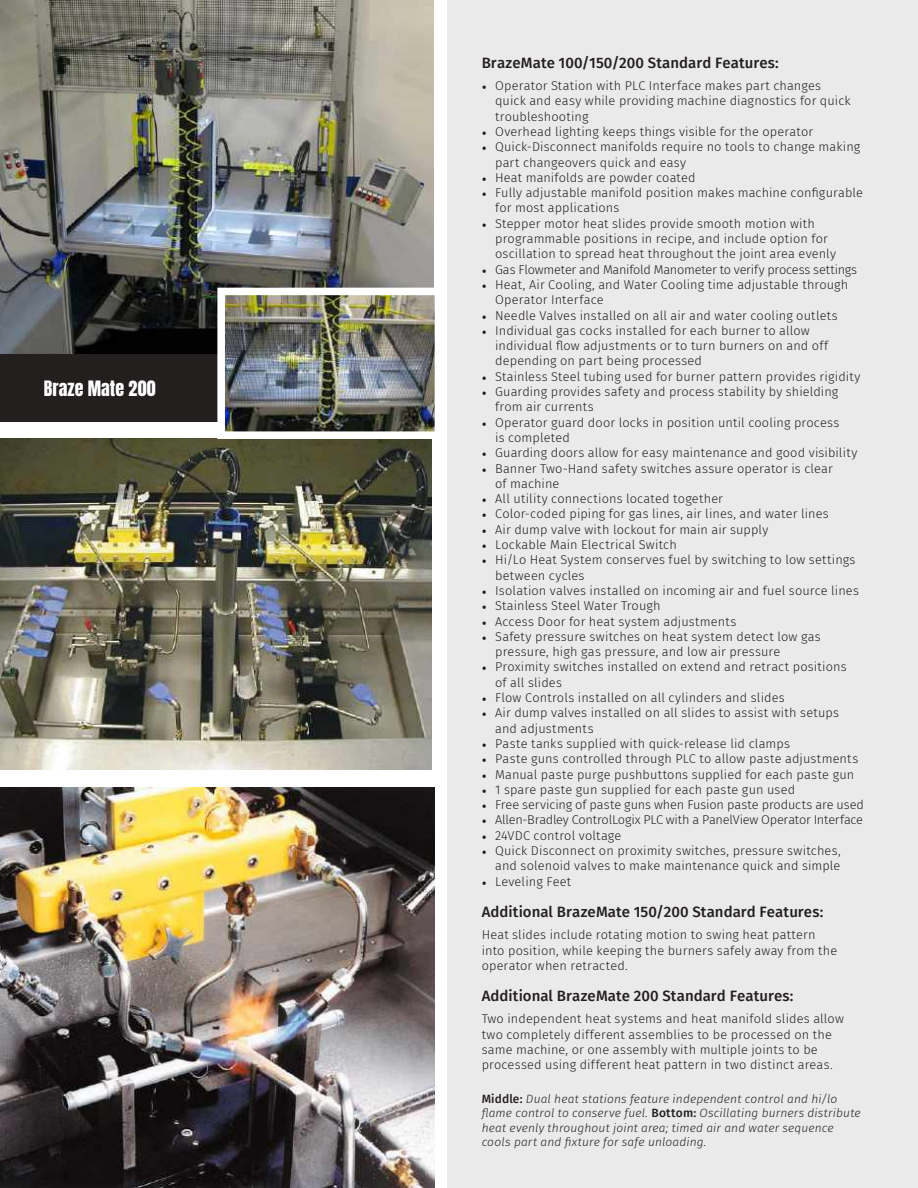
<style>
.page{position:relative;width:918px;height:1188px;background:#fff}
.page>*{position:absolute;margin:0;border:0;box-sizing:border-box;transform-origin:0 0}
.t1{font:18px "Anton";letter-spacing:.005em;color:#fff}
.t2{font:500 15px "Fira Sans";letter-spacing:.005em;color:#241f1f}
.t3{font:300 12.75px/15.3px "Fira Sans";letter-spacing:.01em;color:#241f1f}
.t4{font:300 12.75px "Fira Sans";letter-spacing:-.015em;color:#241f1f}
.t5{font:300 12.75px "Fira Sans";letter-spacing:-.01em;color:#241f1f}
.t6{font:italic 300 12px/14.4px "Fira Sans";letter-spacing:.01em;color:#241f1f}
.t7{font:12px "Fira Sans";letter-spacing:.015em;color:#241f1f}
.s1{font-family:"Minion Pro";font-weight:400}
.s2{font-weight:500;font-style:normal}
</style>
<div class="page">
<div style="left:448px;top:0;width:470px;height:1188px;background:#ebeaea"></div>
<img style="left:0;top:439px;width:432px;height:331px">
<img style="left:0;top:0;width:433px;height:354px">
<img style="left:0;top:787px;width:434px;height:401px">
<div style="left:0;top:354px;width:217px;height:67px;background:#241f1f"></div>
<img style="left:214px;top:284px;width:221px;height:159px">
<h1 class="t1" style="left:44px;top:379px;width:113px">Braze Mate 200</h1>
<p class="t2" style="left:482px;top:51px;width:299px">BrazeMate 100/150/200 Standard Features:</p>
<p class="t3" style="left:495px;top:78px;width:357px;text-indent:-14px"><span class="s1">•</span> Operator Station with PLC Interface makes part changes quick and easy while providing machine diagnostics for quick troubleshooting</p>
<p class="t3" style="left:482px;top:124px;width:333px"><span class="s1">•</span> Overhead lighting keeps things visible for the operator</p>
<p class="t3" style="left:495px;top:139px;width:367px;text-indent:-14px"><span class="s1">•</span> Quick-Disconnect manifolds require no tools to change making part changeovers quick and easy</p>
<p class="t3" style="left:482px;top:170px;width:216px"><span class="s1">•</span> Heat manifolds are powder coated</p>
<p class="t3" style="left:495px;top:185px;width:369px;text-indent:-14px"><span class="s1">•</span> Fully adjustable manifold position makes machine configurable for most applications</p>
<p class="t3" style="left:495px;top:216px;width:342px;text-indent:-14px"><span class="s1">•</span> Stepper motor heat slides provide smooth motion with programmable positions in recipe, and include option for oscillation to spread heat throughout the joint area evenly</p>
<p class="t4" style="left:482px;top:260px;width:377px"><span class="s1">•</span> Gas Flowmeter and Manifold Manometer to verify process settings</p>
<p class="t3" style="left:495px;top:277px;width:355px;text-indent:-14px"><span class="s1">•</span> Heat, Air Cooling, and Water Cooling time adjustable through<br>Operator Interface</p>
<p class="t3" style="left:482px;top:307px;width:358px"><span class="s1">•</span> Needle Valves installed on all air and water cooling outlets</p>
<p class="t3" style="left:495px;top:323px;width:335px;text-indent:-14px"><span class="s1">•</span> Individual gas cocks installed for each burner to allow individual flow adjustments or to turn burners on and off depending on part being processed</p>
<p class="t3" style="left:482px;top:369px;width:380px"><span class="s1">•</span> Stainless Steel tubing used for burner pattern provides rigidity</p>
<p class="t3" style="left:495px;top:384px;width:345px;text-indent:-14px"><span class="s1">•</span> Guarding provides safety and process stability by shielding from air currents</p>
<p class="t3" style="left:495px;top:415px;width:346px;text-indent:-14px"><span class="s1">•</span> Operator guard door locks in position until cooling process is completed</p>
<p class="t3" style="left:482px;top:445px;width:377px"><span class="s1">•</span> Guarding doors allow for easy maintenance and good visibility</p>
<p class="t3" style="left:495px;top:460px;width:339px;text-indent:-14px"><span class="s1">•</span> Banner Two-Hand safety switches assure operator is clear of machine</p>
<p class="t3" style="left:482px;top:491px;width:243px"><span class="s1">•</span> All utility connections located together</p>
<p class="t3" style="left:482px;top:506px;width:349px"><span class="s1">•</span> Color-coded piping for gas lines, air lines, and water lines</p>
<p class="t3" style="left:482px;top:522px;width:288px"><span class="s1">•</span> Air dump valve with lockout for main air supply</p>
<p class="t3" style="left:482px;top:537px;width:197px"><span class="s1">•</span> Lockable Main Electrical Switch</p>
<p class="t3" style="left:495px;top:552px;width:362px;text-indent:-14px"><span class="s1">•</span> Hi/Lo Heat System conserves fuel by switching to low settings between cycles</p>
<p class="t3" style="left:482px;top:583px;width:379px"><span class="s1">•</span> Isolation valves installed on incoming air and fuel source lines</p>
<p class="t3" style="left:482px;top:598px;width:181px"><span class="s1">•</span> Stainless Steel Water Trough</p>
<p class="t3" style="left:482px;top:613px;width:256px"><span class="s1">•</span> Access Door for heat system adjustments</p>
<p class="t3" style="left:495px;top:629px;width:327px;text-indent:-14px"><span class="s1">•</span> Safety pressure switches on heat system detect low gas pressure, high gas pressure, and low air pressure</p>
<p class="t3" style="left:495px;top:659px;width:353px;text-indent:-14px"><span class="s1">•</span> Proximity switches installed on extend and retract positions of all slides</p>
<p class="t3" style="left:482px;top:690px;width:305px"><span class="s1">•</span> Flow Controls installed on all cylinders and slides</p>
<p class="t3" style="left:495px;top:705px;width:345px;text-indent:-14px"><span class="s1">•</span> Air dump valves installed on all slides to assist with setups and adjustments</p>
<p class="t3" style="left:482px;top:736px;width:310px"><span class="s1">•</span> Paste tanks supplied with quick-release lid clamps</p>
<p class="t3" style="left:482px;top:751px;width:378px"><span class="s1">•</span> Paste guns controlled through PLC to allow paste adjustments</p>
<p class="t3" style="left:482px;top:766px;width:374px"><span class="s1">•</span> Manual paste purge pushbuttons supplied for each paste gun</p>
<p class="t3" style="left:482px;top:782px;width:315px"><span class="s1">•</span> 1 spare paste gun supplied for each paste gun used</p>
<p class="t5" style="left:482px;top:796px;width:384px"><span class="s1">•</span> Free servicing of paste guns when Fusion paste products are used</p>
<p class="t4" style="left:482px;top:811px;width:383px"><span class="s1">•</span> Allen-Bradley ControlLogix PLC with a PanelView Operator Interface</p>
<p class="t3" style="left:482px;top:828px;width:141px"><span class="s1">•</span> 24VDC control voltage</p>
<p class="t3" style="left:482px;top:843px;width:361px;text-align:right"><span class="s1">•</span> Quick Disconnect on proximity switches, pressure switches, and solenoid valves to make maintenance quick and simple</p>
<p class="t3" style="left:482px;top:874px;width:91px"><span class="s1">•</span> Leveling Feet</p>
<p class="t2" style="left:482px;top:900px;width:343px">Additional BrazeMate 150/200 Standard Features:</p>
<p class="t3" style="left:482px;top:927px;width:357px">Heat slides include rotating motion to swing heat pattern into position, while keeping the burners safely away from the operator when retracted.</p>
<p class="t2" style="left:482px;top:984px;width:313px">Additional BrazeMate 200 Standard Features:</p>
<p class="t3" style="left:482px;top:1011px;width:364px">Two independent heat systems and heat manifold slides allow two completely different assemblies to be processed on the same machine, or one assembly with multiple joints to be processed using different heat pattern in two distinct areas.</p>
<p class="t6" style="left:482px;top:1091px;width:381px"><span class="s2">Middle:</span> Dual heat stations feature independent control and hi/lo flame control to conserve fuel. <span class="s2">Bottom:</span> Oscillating burners distribute heat evenly throughout joint area; timed air and water sequence cools part and fixture for safe unloading.</p>
<p class="t7" style="left:727px;top:1120px;width:139px">www.fusion-inc.com | 9</p>
</div>
